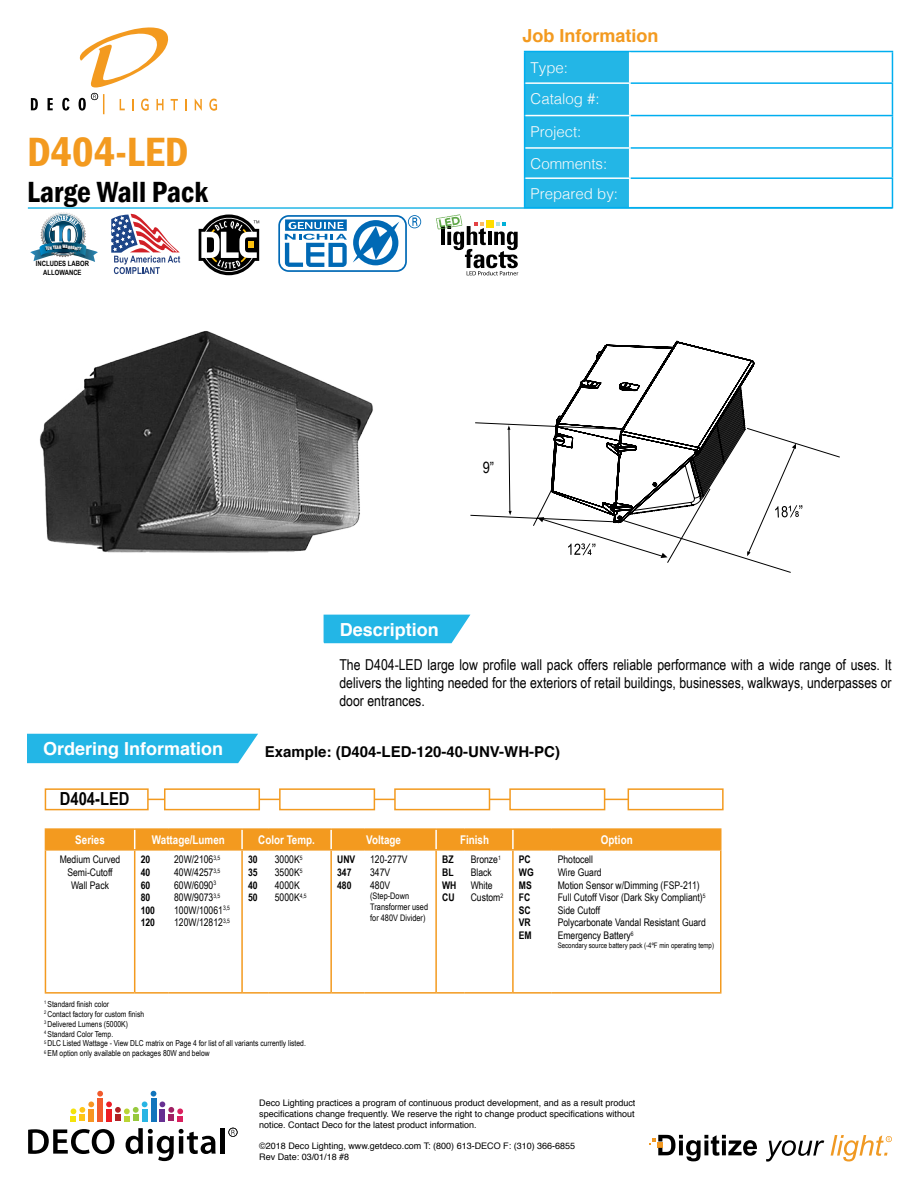
<style>
.page{position:relative;width:918px;height:1188px;background:#fff}
.page>*{position:absolute;margin:0;border:0;box-sizing:border-box;transform-origin:0 0}
.t1{font:600 condensed 42px "Franklin Gothic";color:#f39a1f}
.t2{font:600 condensed 30px "Franklin Gothic";color:#000}
.t3{font:700 18px "Helvetica";color:#fff}
.t4{font:700 18px "Helvetica";color:#f39a1f}
.t5{font:700 18px "Arial Narrow";color:#000}
.t6{font:15.6px "Arial Narrow";color:#000}
.t7{font:15px/18px "Arial Narrow";color:#000;text-align:justify}
.t8{font:300 15px/32.1px "Helvetica";color:#fafafa}
.t9{font:700 15px "Helvetica";color:#000}
.t10{font:700 12px "Arial Narrow";color:#fff}
.t11{font:10.5px/12.6px "Arial Narrow";color:#000}
.t12{font:700 10.5px/12.6px "Arial Narrow";color:#000}
.t13{font:9px/10.8px "Helvetica";color:#000;text-align:justify}
.t14{font:9px/10.8px "Arial Narrow";color:#000}
.t15{font:8.25px/9.9px "Arial Narrow";color:#000}
.t16{font:7.5px "Arial Narrow";color:#000}
.t17{font:700 7.2px/8.7px "Arial Narrow";color:#000;text-align:center}
.s1{color:#030303}
</style>
<div class="page">
<hr style="left:28px;top:207px;width:864px;height:2px;background:#23b6e6">
<hr style="left:630px;top:51px;width:263px;height:1px;background:#00aeef">
<hr style="left:892px;top:52px;width:1px;height:30px;background:#00aeef">
<hr style="left:630px;top:82px;width:263px;height:2px;background:#00aeef">
<hr style="left:892px;top:84px;width:1px;height:31px;background:#00aeef">
<hr style="left:630px;top:115px;width:263px;height:1px;background:#00aeef">
<hr style="left:892px;top:116px;width:1px;height:31px;background:#00aeef">
<hr style="left:630px;top:147px;width:263px;height:2px;background:#00aeef">
<hr style="left:630px;top:177px;width:263px;height:2px;background:#00aeef">
<svg style="left:892px;top:149px;width:1px;height:58px"></svg>
<hr style="left:630px;top:207px;width:263px;height:1px;background:#00aeef">
<hr style="left:524px;top:51px;width:106px;height:1px;background:#00aeef">
<svg style="left:524px;top:52px;width:106px;height:156px;background:#2ab8e7"></svg>
<svg style="left:31px;top:98px;width:7px;height:12px"></svg>
<svg style="left:48px;top:98px;width:5px;height:12px"></svg>
<svg style="left:62px;top:98px;width:7px;height:13px"></svg>
<svg style="left:185px;top:99px;width:2px;height:11px"></svg>
<svg style="left:195px;top:99px;width:7px;height:12px"></svg>
<svg style="left:209px;top:99px;width:8px;height:12px"></svg>
<svg style="left:79px;top:27px;width:99px;height:87px"></svg>
<svg style="left:71px;top:1091px;width:112px;height:30px"></svg>
<svg style="left:28px;top:1129px;width:86px;height:25px"></svg>
<svg style="left:126px;top:1128px;width:90px;height:33px"></svg>
<hr style="left:221px;top:1128px;width:4px;height:26px;background:#000">
<svg style="left:228px;top:1128px;width:10px;height:9px"></svg>
<svg style="left:766px;top:1140px;width:58px;height:22px"></svg>
<svg style="left:831px;top:1135px;width:61px;height:27px"></svg>
<svg style="left:649px;top:1135px;width:108px;height:26px"></svg>
<div style="left:324px;top:615px;width:146px;height:28px;background:#23b6e6"></div>
<div style="left:27px;top:734px;width:231px;height:29px;background:#23b6e6"></div>
<hr style="left:124px;top:799px;width:521px;height:1px;background:#f39a1f">
<div style="left:45px;top:788px;width:104px;height:22px;background:#fff;border:2px solid #f39a1f"></div>
<div style="left:164px;top:788px;width:96px;height:22px;background:#fff;border:2px solid #f39a1f"></div>
<div style="left:628px;top:788px;width:96px;height:22px;background:#fff;border:2px solid #f39a1f"></div>
<div style="left:279px;top:788px;width:96px;height:22px;background:#fff;border:2px solid #f39a1f"></div>
<div style="left:394px;top:788px;width:96px;height:22px;background:#fff;border:2px solid #f39a1f"></div>
<div style="left:509px;top:788px;width:96px;height:22px;background:#fff;border:2px solid #f39a1f"></div>
<svg style="left:111px;top:214px;width:69px;height:56px"></svg>
<img style="left:40px;top:270px;width:333px;height:283px">
<svg style="left:470px;top:422px;width:370px;height:151px"></svg>
<svg style="left:507px;top:425px;width:3px;height:5px"></svg>
<svg style="left:509px;top:511px;width:3px;height:4px"></svg>
<svg style="left:537px;top:341px;width:265px;height:217px"></svg>
<svg style="left:199px;top:215px;width:60px;height:60px"></svg>
<hr style="left:45px;top:828px;width:90px;height:2px;background:#f39a1f">
<hr style="left:135px;top:828px;width:33px;height:2px;background:#f39a1f">
<hr style="left:168px;top:828px;width:74px;height:2px;background:#f39a1f">
<hr style="left:242px;top:828px;width:27px;height:2px;background:#f39a1f">
<hr style="left:269px;top:828px;width:62px;height:2px;background:#f39a1f">
<hr style="left:331px;top:828px;width:33px;height:2px;background:#f39a1f">
<hr style="left:364px;top:828px;width:72px;height:2px;background:#f39a1f">
<hr style="left:436px;top:828px;width:29px;height:2px;background:#f39a1f">
<hr style="left:465px;top:828px;width:48px;height:2px;background:#f39a1f">
<hr style="left:513px;top:828px;width:39px;height:2px;background:#f39a1f">
<hr style="left:552px;top:828px;width:170px;height:2px;background:#f39a1f">
<hr style="left:45px;top:849px;width:90px;height:2px;background:#f39a1f">
<hr style="left:45px;top:851px;width:1px;height:141px;background:#f39a1f">
<hr style="left:135px;top:849px;width:33px;height:2px;background:#f39a1f">
<hr style="left:134px;top:851px;width:1px;height:141px;background:#f39a1f">
<hr style="left:168px;top:849px;width:74px;height:2px;background:#f39a1f">
<hr style="left:242px;top:849px;width:27px;height:2px;background:#f39a1f">
<hr style="left:241px;top:851px;width:2px;height:141px;background:#f39a1f">
<hr style="left:269px;top:849px;width:62px;height:2px;background:#f39a1f">
<hr style="left:331px;top:849px;width:33px;height:2px;background:#f39a1f">
<hr style="left:330px;top:851px;width:2px;height:141px;background:#f39a1f">
<hr style="left:364px;top:849px;width:72px;height:2px;background:#f39a1f">
<hr style="left:436px;top:849px;width:29px;height:2px;background:#f39a1f">
<hr style="left:435px;top:851px;width:2px;height:141px;background:#f39a1f">
<hr style="left:465px;top:849px;width:48px;height:2px;background:#f39a1f">
<hr style="left:513px;top:849px;width:39px;height:2px;background:#f39a1f">
<hr style="left:512px;top:851px;width:2px;height:141px;background:#f39a1f">
<hr style="left:552px;top:849px;width:170px;height:2px;background:#f39a1f">
<hr style="left:720px;top:851px;width:2px;height:141px;background:#f39a1f">
<hr style="left:45px;top:992px;width:90px;height:2px;background:#f39a1f">
<hr style="left:135px;top:992px;width:33px;height:2px;background:#f39a1f">
<hr style="left:168px;top:992px;width:74px;height:2px;background:#f39a1f">
<hr style="left:242px;top:992px;width:27px;height:2px;background:#f39a1f">
<hr style="left:269px;top:992px;width:62px;height:2px;background:#f39a1f">
<hr style="left:331px;top:992px;width:33px;height:2px;background:#f39a1f">
<hr style="left:364px;top:992px;width:72px;height:2px;background:#f39a1f">
<hr style="left:436px;top:992px;width:29px;height:2px;background:#f39a1f">
<hr style="left:465px;top:992px;width:48px;height:2px;background:#f39a1f">
<hr style="left:513px;top:992px;width:39px;height:2px;background:#f39a1f">
<hr style="left:552px;top:992px;width:170px;height:2px;background:#f39a1f">
<div style="left:45px;top:829px;width:677px;height:21px;background:#f39a1f"></div>
<svg style="left:278px;top:215px;width:143px;height:57px"></svg>
<svg style="left:436px;top:214px;width:82px;height:61px"></svg>
<svg style="left:30px;top:212px;width:68px;height:50px"></svg>
<h1 class="t1" style="left:27px;top:123px;width:163px">D404-LED</h1>
<h2 class="t2" style="left:27px;top:171px;width:183px">Large Wall Pack</h2>
<p class="t17" style="left:36px;top:259px;width:55px">INCLUDES LABOR<br>ALLOWANCE</p>
<h3 class="t4" style="left:522px;top:21px;width:138px">Job Information</h3>
<h3 class="t8" style="left:531px;top:50px;width:78px">Type:<br>Catalog #:<br>Project:<br>Comments:</h3>
<h3 class="t8" style="left:531px;top:177px;width:89px">Prepared by:</h3>
<h3 class="t6" style="left:483px;top:456px;width:13px">9”</h3>
<h3 class="t3" style="left:43px;top:734px;width:182px">Ordering Information</h3>
<h3 class="t5" style="left:60px;top:785px;width:71px">D404-LED</h3>
<h3 class="t3" style="left:340px;top:615px;width:101px">Description</h3>
<h3 class="t7" style="left:339px;top:655px;width:554px">The D404-LED large low profile wall pack offers reliable performance with a wide range of uses. It delivers the lighting needed for the exteriors of retail buildings, businesses, walkways, underpasses or door entrances.</h3>
<h3 class="t9" style="left:265px;top:739px;width:297px"><span class="s1">Example: (</span>D404-LED-120-40-UNV-WH-PC<span class="s1">)</span></h3>
<p class="t10" style="left:75px;top:831px;width:31px">Series</p>
<p class="t10" style="left:152px;top:831px;width:74px">Wattage/Lumen</p>
<p class="t10" style="left:258px;top:831px;width:58px">Color Temp.</p>
<p class="t10" style="left:366px;top:831px;width:36px">Voltage</p>
<p class="t10" style="left:460px;top:831px;width:30px">Finish</p>
<p class="t10" style="left:601px;top:831px;width:33px">Option</p>
<p class="t11" style="left:60px;top:853px;width:62px;text-align:center">Medium Curved<br>Semi-Cutoff<br>Wall Pack</p>
<p class="t12" style="left:141px;top:853px;width:16px">20<br>40<br>60<br>80<br>100<br>120</p>
<p class="t11" style="left:174px;top:853px;width:57px">20W/2106<sup>3,5<br></sup>40W/4257<sup>3,5<br></sup>60W/6090<sup>3<br></sup>80W/9073<sup>3,5<br></sup>100W/10061<sup>3,5<br></sup>120W/12812<sup>3,5</sup></p>
<p class="t12" style="left:248px;top:853px;width:11px;text-align:justify">30<br>35<br>40<br>50</p>
<p class="t11" style="left:275px;top:853px;width:33px">3000K<sup>5<br></sup>3500K<sup>5<br></sup>4000K<br>5000K<sup>4,5</sup></p>
<p class="t12" style="left:337px;top:853px;width:20px">UNV<br>347<br>480</p>
<p class="t11" style="left:370px;top:853px;width:39px">120-277V<br>347V<br>480V</p>
<p class="t12" style="left:442px;top:853px;width:16px">BZ<br>BL<br>WH<br>CU</p>
<p class="t11" style="left:471px;top:853px;width:34px">Bronze<sup>1<br></sup>Black<br>White<br>Custom<sup>2</sup></p>
<p class="t12" style="left:519px;top:853px;width:16px">PC<br>WG<br>MS<br>FC<br>SC<br>VR<br>EM</p>
<p class="t11" style="left:558px;top:853px;width:150px">Photocell<br>Wire Guard<br>Motion Sensor w/Dimming (FSP-211)<br>Full Cutoff Visor (Dark Sky Compliant)<sup>5<br></sup>Side Cutoff<br>Polycarbonate Vandal Resistant Guard<br>Emergency Battery<sup>6</sup></p>
<p class="t16" style="left:558px;top:940px;width:158px">Secondary source battery pack (-4ºF min operating temp)</p>
<p class="t14" style="left:370px;top:891px;width:59px">(Step-Down<br>Transformer used for 480V Divider)</p>
<p class="t15" style="left:44px;top:999px;width:263px"><sup>1</sup> Standard finish color<br><sup>2</sup> Contact factory for custom finish<br><sup>3</sup> Delivered Lumens (5000K)<br><sup>4</sup> Standard Color Temp.<br><sup>5</sup> DLC Listed Wattage - View DLC matrix on Page 4 for list of all variants currently listed.<br><sup>6</sup> EM option only available on packages 80W and below</p>
<p class="t13" style="left:259px;top:1098px;width:378px">Deco Lighting practices a program of continuous product development, and as a result product specifications change frequently. We reserve the right to change product specifications without notice. Contact Deco for the latest product information.</p>
<p class="t13" style="left:259px;top:1141px;width:318px">©2018 Deco Lighting, www.getdeco.com T: (800) 613-DECO F: (310) 366-6855<br>Rev Date: 03/01/18 #8</p>
</div>
